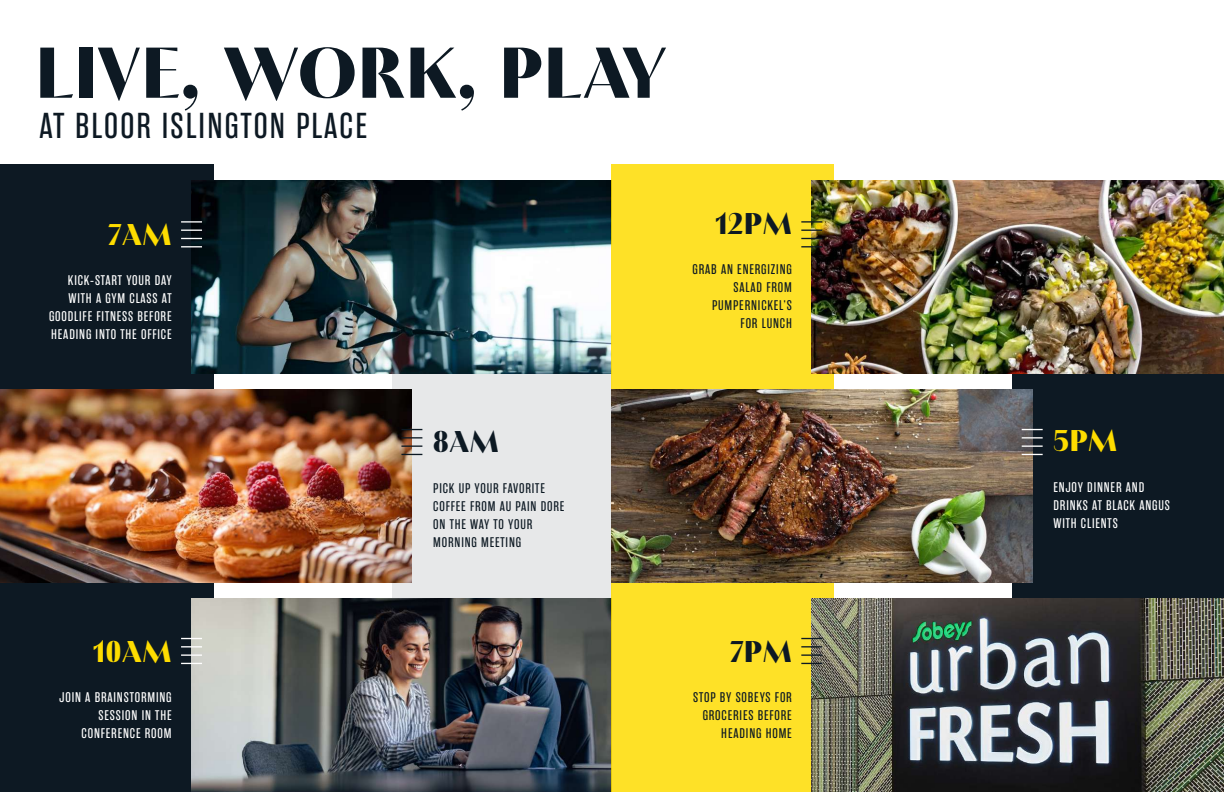
<style>
.page{position:relative;width:1224px;height:792px;background:#fff}
.page>*{position:absolute;margin:0;border:0;box-sizing:border-box;transform-origin:0 0}
.t1{font:900 71.8px "PF Marlet Display";letter-spacing:.02em;color:#0d1923}
.t2{font:36px "Rama Gothic E";letter-spacing:.06em;color:#0d1923}
.t3{font:900 30px "PF Marlet Display";letter-spacing:.02em;color:#fedc00}
.t4{font:900 30px "PF Marlet Display";letter-spacing:.02em;color:#0d1923}
.t5{font:14px/18px "Rama Gothic E";letter-spacing:.06em;color:#fff;text-align:right}
.t6{font:14px/18px "Rama Gothic E";letter-spacing:.06em;color:#0d1923;text-align:right}
</style>
<div class="page">
<div style="left:392px;top:330px;width:220px;height:268px;background:#e7e8e9"></div>
<div style="left:0;top:164px;width:214px;height:628px;background:#0d1923"></div>
<img style="left:192px;top:180px;width:420px;height:194px">
<img style="left:192px;top:598px;width:420px;height:194px">
<img style="left:0;top:389px;width:412px;height:194px">
<hr style="left:181px;top:221px;width:21px;height:2px;background:#fff">
<svg style="left:181px;top:230px;width:21px;height:1px"></svg>
<svg style="left:181px;top:238px;width:21px;height:1px"></svg>
<svg style="left:181px;top:246px;width:21px;height:1px"></svg>
<svg style="left:181px;top:638px;width:21px;height:1px"></svg>
<hr style="left:181px;top:646px;width:21px;height:2px;background:#fff">
<hr style="left:181px;top:654px;width:21px;height:2px;background:#fff">
<svg style="left:181px;top:663px;width:21px;height:1px"></svg>
<svg style="left:401px;top:429px;width:21px;height:1px"></svg>
<hr style="left:401px;top:437px;width:21px;height:2px;background:#0d1923">
<hr style="left:401px;top:445px;width:21px;height:2px;background:#0d1923">
<svg style="left:401px;top:454px;width:21px;height:1px"></svg>
<div style="left:1012px;top:330px;width:212px;height:268px;background:#0d1923"></div>
<div style="left:612px;top:164px;width:222px;height:628px;background:#fee127"></div>
<img style="left:812px;top:180px;width:412px;height:194px">
<img style="left:812px;top:598px;width:412px;height:194px">
<img style="left:612px;top:389px;width:420px;height:194px">
<hr style="left:801px;top:221px;width:21px;height:2px;background:#0d1923">
<svg style="left:801px;top:230px;width:21px;height:1px"></svg>
<svg style="left:801px;top:238px;width:21px;height:1px"></svg>
<svg style="left:801px;top:246px;width:21px;height:1px"></svg>
<svg style="left:801px;top:638px;width:21px;height:1px"></svg>
<hr style="left:801px;top:646px;width:21px;height:2px;background:#0d1923">
<hr style="left:801px;top:654px;width:21px;height:2px;background:#0d1923">
<svg style="left:801px;top:663px;width:21px;height:1px"></svg>
<svg style="left:1022px;top:429px;width:21px;height:1px"></svg>
<hr style="left:1022px;top:437px;width:21px;height:2px;background:#fff">
<hr style="left:1022px;top:445px;width:21px;height:2px;background:#fff">
<svg style="left:1022px;top:454px;width:21px;height:1px"></svg>
<h1 class="t1" style="left:36px;top:26px;width:632px">LIVE, WORK, PLAY</h1>
<h2 class="t2" style="left:39px;top:106px;width:329px">AT BLOOR ISLINGTON PLACE</h2>
<h3 class="t3" style="left:108px;top:215px;width:65px">7AM</h3>
<p class="t5" style="left:49px;top:272px;width:124px">KICK-START YOUR DAY<br>WITH A GYM CLASS AT<br>GOODLIFE FITNESS BEFORE<br>HEADING INTO THE OFFICE</p>
<h3 class="t4" style="left:716px;top:204px;width:77px">12PM</h3>
<p class="t6" style="left:693px;top:261px;width:101px">GRAB AN ENERGIZING<br>SALAD FROM<br>PUMPERNICKEL’S<br>FOR LUNCH</p>
<h3 class="t4" style="left:433px;top:423px;width:67px">8AM</h3>
<p class="t6" style="left:433px;top:480px;width:133px;text-align:left">PICK UP YOUR FAVORITE<br>COFFEE FROM AU PAIN DORE<br>ON THE WAY TO YOUR<br>MORNING MEETING</p>
<h3 class="t3" style="left:94px;top:632px;width:79px">10AM</h3>
<p class="t5" style="left:60px;top:689px;width:114px">JOIN A BRAINSTORMING<br>SESSION IN THE<br>CONFERENCE ROOM</p>
<h3 class="t4" style="left:730px;top:632px;width:63px">7PM</h3>
<p class="t6" style="left:693px;top:689px;width:100px">STOP BY SOBEYS FOR<br>GROCERIES BEFORE<br>HEADING HOME</p>
<h3 class="t3" style="left:1054px;top:422px;width:65px">5PM</h3>
<p class="t5" style="left:1054px;top:479px;width:118px;text-align:left">ENJOY DINNER AND<br>DRINKS AT BLACK ANGUS<br>WITH CLIENTS</p>
</div>
